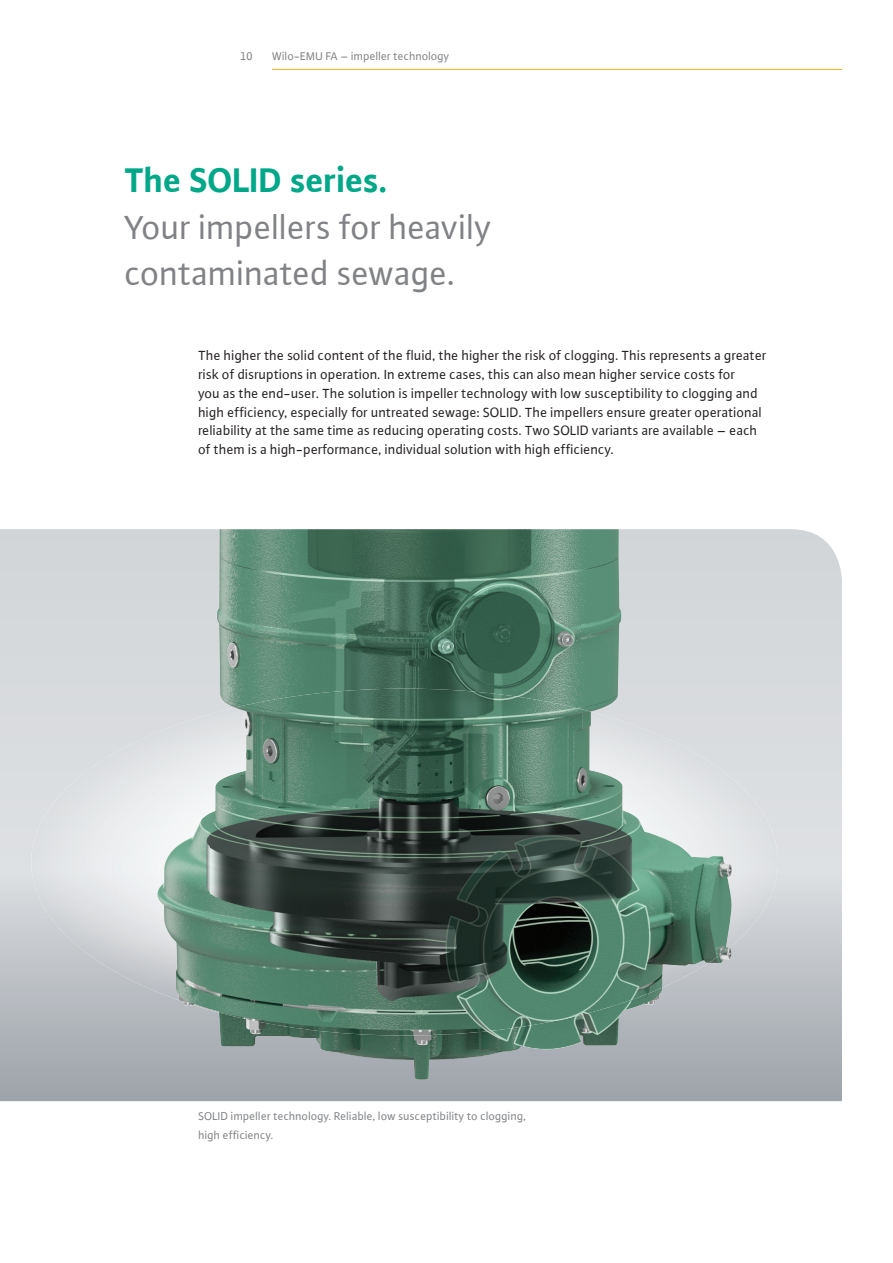
<style>
.page{position:relative;width:893px;height:1263px;background:#fff}
.page>*{position:absolute;margin:0;border:0;box-sizing:border-box;transform-origin:0 0}
.t1{font:36px/46.8px "WILO Plus Global";letter-spacing:-.01em;color:#808285}
.t2{font:700 36px "WILO Plus Global";letter-spacing:-.01em;color:#00a788}
.t3{font:14.25px/18.8px "WILO Plus Global";color:#231f20}
.t4{font:12px/18.8px "WILO Plus Global";color:#808285}
</style>
<div class="page">
<hr style="left:272px;top:69px;width:570px;height:1px;background:#faaf18">
<svg style="left:0;top:529px;width:842px;height:572px;background:#c5c9cd"></svg>
<img style="left:84px;top:707px;width:125px;height:153px">
<img style="left:628px;top:712px;width:98px;height:97px">
<img style="left:31px;top:773px;width:53px;height:178px">
<img style="left:725px;top:773px;width:53px;height:175px">
<div style="left:628px;top:809px;width:98px;height:37px;background:#eaebec"></div>
<img style="left:84px;top:860px;width:73px;height:142px">
<img style="left:680px;top:966px;width:46px;height:17px">
<img style="left:217px;top:529px;width:404px;height:178px">
<img style="left:183px;top:1009px;width:149px;height:43px">
<img style="left:482px;top:1001px;width:150px;height:55px">
<img style="left:631px;top:1001px;width:31px;height:7px">
<img style="left:332px;top:1035px;width:150px;height:44px">
<img style="left:209px;top:707px;width:419px;height:328px">
<img style="left:157px;top:813px;width:53px;height:196px">
<img style="left:627px;top:812px;width:53px;height:189px">
<img style="left:679px;top:846px;width:53px;height:120px">
<p class="t4" style="left:240px;top:47px;width:14px">10</p>
<p class="t4" style="left:272px;top:47px;width:179px">Wilo-EMU FA – impeller technology</p>
<h1 class="t2" style="left:125px;top:158px;width:265px">The SOLID series.</h1>
<h1 class="t1" style="left:125px;top:203px;width:369px">Your impellers for heavily contaminated sewage.</h1>
<p class="t3" style="left:198px;top:346px;width:570px">The higher the solid content of the fluid, the higher the risk of clogging. This represents a greater risk of disruptions in operation. In extreme cases, this can also mean higher service costs for<br>you as the end-user. The solution is impeller technology with low susceptibility to clogging and high efficiency, especially for untreated sewage: SOLID. The impellers ensure greater operational reliability at the same time as reducing operating costs. Two SOLID variants are available – each of them is a high-performance, individual solution with high efficiency.</p>
<p class="t4" style="left:198px;top:1106px;width:329px">SOLID impeller technology. Reliable, low susceptibility to clogging, high efficiency.</p>
</div>
